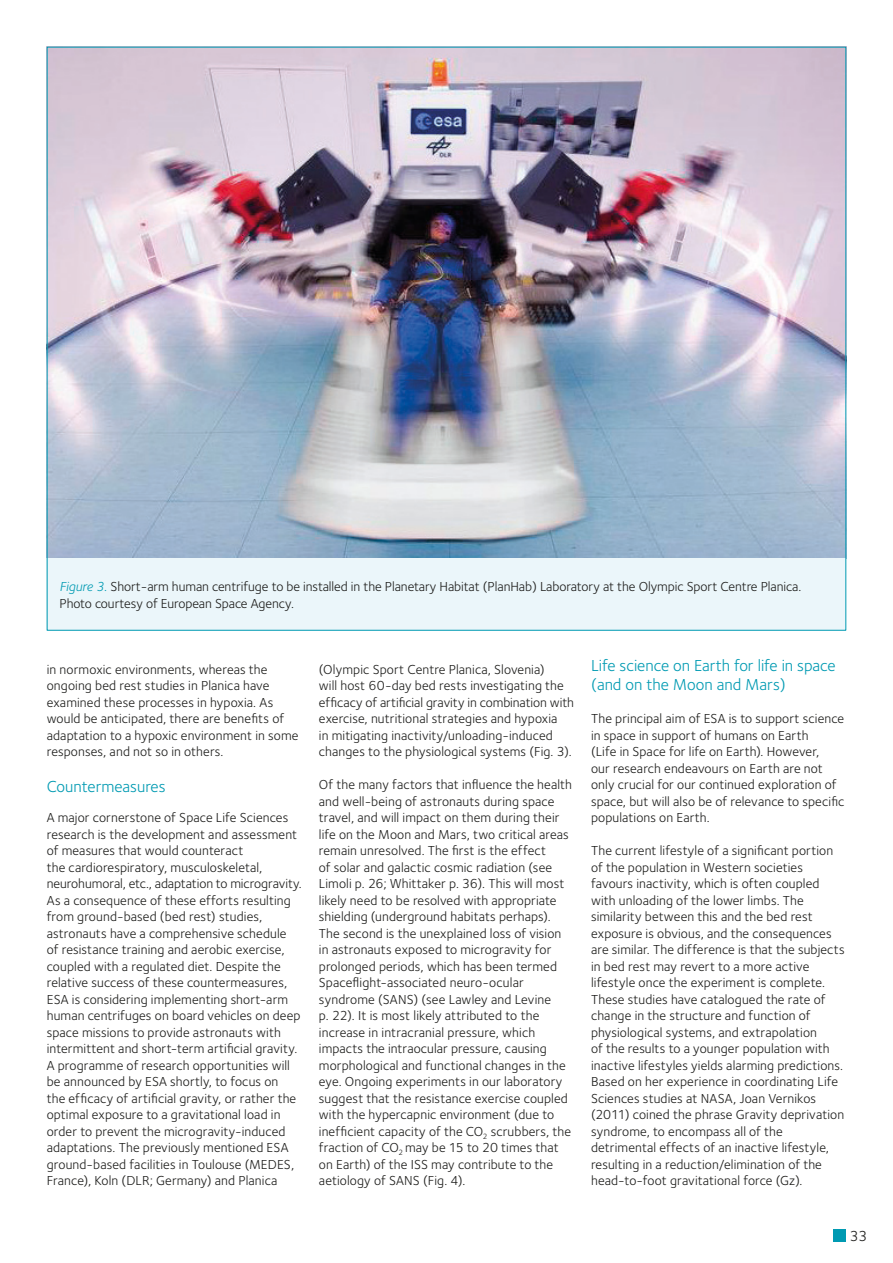
<style>
.page{position:relative;width:893px;height:1263px;background:#fff}
.page>*{position:absolute;margin:0;border:0;box-sizing:border-box;transform-origin:0 0}
.t1{font:16.5px/19.5px "Foundry Sterling";color:#009ab2}
.t2{font:15px "Foundry Sterling";color:#1d1d1b}
.t3{font:13.5px/16.5px "Foundry Sterling";letter-spacing:.01em;color:#1d1d1b}
.s1{font-style:italic;color:#009ab2}
</style>
<div class="page">
<img style="left:49px;top:49px;width:795px;height:509px">
<div style="left:47px;top:558px;width:799px;height:73px;background:#ebf6fa"></div>
<div style="left:834px;top:1229px;width:12px;height:12px;background:#009ab2"></div>
<p class="t3" style="left:60px;top:579px;width:743px"><span class="s1">Figure 3.</span> Short-arm human centrifuge to be installed in the Planetary Habitat (PlanHab) Laboratory at the Olympic Sport Centre Planica.<br>Photo courtesy of European Space Agency.</p>
<p class="t3" style="left:47px;top:661px;width:253px">in normoxic environments, whereas the ongoing bed rest studies in Planica have examined these processes in hypoxia. As would be anticipated, there are benefits of adaptation to a hypoxic environment in some responses, and not so in others.</p>
<p class="t1" style="left:47px;top:776px;width:120px">Countermeasures</p>
<p class="t3" style="left:47px;top:809px;width:257px">A major cornerstone of Space Life Sciences research is the development and assessment of measures that would counteract<br>the cardiorespiratory, musculoskeletal, neurohumoral, etc., adaptation to microgravity.<br>As a consequence of these efforts resulting from ground-based (bed rest) studies, astronauts have a comprehensive schedule<br>of resistance training and aerobic exercise, coupled with a regulated diet. Despite the relative success of these countermeasures, ESA is considering implementing short-arm human centrifuges on board vehicles on deep space missions to provide astronauts with intermittent and short-term artificial gravity.<br>A programme of research opportunities will be announced by ESA shortly, to focus on<br>the efficacy of artificial gravity, or rather the optimal exposure to a gravitational load in order to prevent the microgravity-induced adaptations. The previously mentioned ESA ground-based facilities in Toulouse (MEDES, France), Koln (DLR; Germany) and Planica</p>
<p class="t3" style="left:319px;top:661px;width:257px">(Olympic Sport Centre Planica, Slovenia)<br>will host 60-day bed rests investigating the efficacy of artificial gravity in combination with exercise, nutritional strategies and hypoxia<br>in mitigating inactivity/unloading-induced changes to the physiological systems (Fig. 3).</p>
<p class="t3" style="left:319px;top:776px;width:255px">Of the many factors that influence the health and well-being of astronauts during space travel, and will impact on them during their life on the Moon and Mars, two critical areas remain unresolved. The first is the effect<br>of solar and galactic cosmic radiation (see Limoli p. 26; Whittaker p. 36). This will most likely need to be resolved with appropriate shielding (underground habitats perhaps).<br>The second is the unexplained loss of vision in astronauts exposed to microgravity for prolonged periods, which has been termed Spaceflight-associated neuro-ocular syndrome (SANS) (see Lawley and Levine<br>p. 22). It is most likely attributed to the increase in intracranial pressure, which impacts the intraocular pressure, causing morphological and functional changes in the eye. Ongoing experiments in our laboratory suggest that the resistance exercise coupled with the hypercapnic environment (due to inefficient capacity of the CO<sub>2</sub> scrubbers, the fraction of CO<sub>2</sub> may be 15 to 20 times that on Earth) of the ISS may contribute to the aetiology of SANS (Fig. 4).</p>
<p class="t1" style="left:591px;top:655px;width:246px">Life science on Earth for life in space (and on the Moon and Mars)</p>
<p class="t3" style="left:591px;top:710px;width:255px">The principal aim of ESA is to support science in space in support of humans on Earth<br>(Life in Space for life on Earth). However,<br>our research endeavours on Earth are not only crucial for our continued exploration of space, but will also be of relevance to specific populations on Earth.</p>
<p class="t3" style="left:591px;top:842px;width:255px">The current lifestyle of a significant portion of the population in Western societies favours inactivity, which is often coupled with unloading of the lower limbs. The similarity between this and the bed rest exposure is obvious, and the consequences are similar. The difference is that the subjects in bed rest may revert to a more active lifestyle once the experiment is complete.<br>These studies have catalogued the rate of change in the structure and function of physiological systems, and extrapolation<br>of the results to a younger population with inactive lifestyles yields alarming predictions.<br>Based on her experience in coordinating Life Sciences studies at NASA, Joan Vernikos (2011) coined the phrase Gravity deprivation syndrome, to encompass all of the detrimental effects of an inactive lifestyle, resulting in a reduction/elimination of the head-to-foot gravitational force (Gz).</p>
<p class="t2" style="left:850px;top:1227px;width:19px">33</p>
</div>
